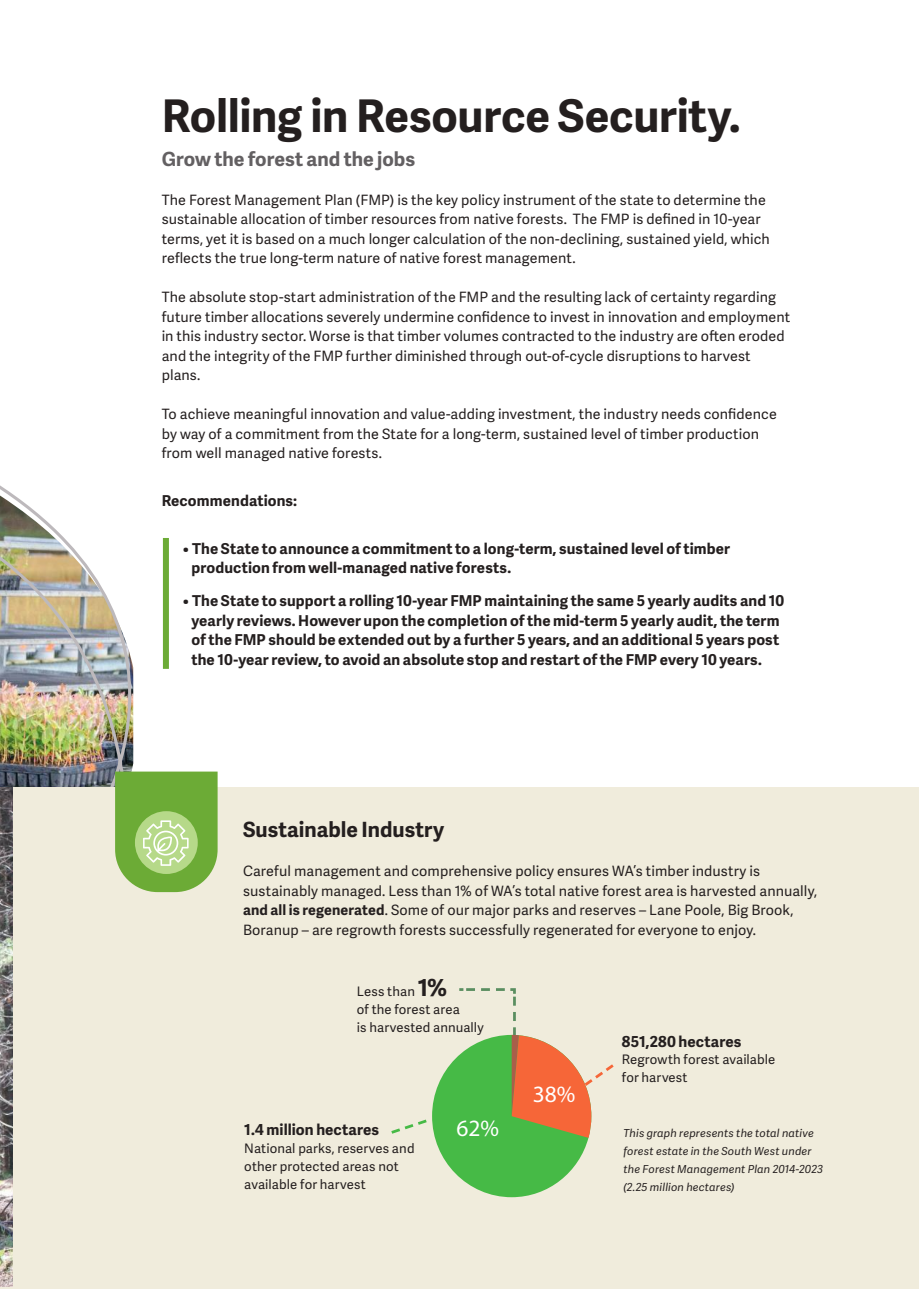
<style>
.page{position:relative;width:919px;height:1289px;background:#fff}
.page>*{position:absolute;margin:0;border:0;box-sizing:border-box;transform-origin:0 0}
.t1{font:700 45px "Adelle Sans";letter-spacing:-.005em;color:#241f1f}
.t2{font:23.4px "Myriad Pro";color:#fff}
.t3{font:700 21px "Adelle Sans";color:#241f1f}
.t4{font:700 19.5px "Adelle Sans";color:#636062}
.t5{font:700 15.15px "Adelle Sans";letter-spacing:.005em;color:#241f1f}
.t6{font:700 15px/19.5px "Adelle Sans";letter-spacing:.01em;color:#241f1f}
.t7{font:14.25px/19.5px "Adelle Sans";letter-spacing:.01em;color:#241f1f}
.t8{font:13.05px/17.9px "Adelle Sans";letter-spacing:.01em;color:#241f1f}
.t9{font:italic 11.1px/17.9px "Adelle Sans";letter-spacing:.015em;color:#241f1f}
.s1{font-weight:700}
.s2{font-weight:700;font-size:23.4px}
</style>
<div class="page">
<img style="left:0;top:485px;width:218px;height:301px">
<div style="left:163px;top:538px;width:6px;height:131px;background:#6cab36"></div>
<div style="left:13px;top:786px;width:905px;height:502px;background:#f0ecdc"></div>
<img style="left:0;top:788px;width:13px;height:498px">
<svg style="left:391px;top:988px;width:223px;height:209px"></svg>
<svg style="left:115px;top:771px;width:102px;height:121px;background:#8abc5b"></svg>
<h1 class="t1" style="left:162px;top:83px;width:580px">Rolling in Resource Security.</h1>
<h3 class="t4" style="left:162px;top:145px;width:255px">Grow the forest and the jobs</h3>
<p class="t7" style="left:162px;top:190px;width:609px">The Forest Management Plan (FMP) is the key policy instrument of the state to determine the sustainable allocation of timber resources from native forests. The FMP is defined in 10-year terms, yet it is based on a much longer calculation of the non-declining, sustained yield, which reflects the true long-term nature of native forest management.</p>
<p class="t7" style="left:162px;top:287px;width:630px">The absolute stop-start administration of the FMP and the resulting lack of certainty regarding future timber allocations severely undermine confidence to invest in innovation and employment in this industry sector. Worse is that timber volumes contracted to the industry are often eroded and the integrity of the FMP further diminished through out-of-cycle disruptions to harvest plans.</p>
<p class="t7" style="left:162px;top:404px;width:616px">To achieve meaningful innovation and value-adding investment, the industry needs confidence by way of a commitment from the State for a long-term, sustained level of timber production from well managed native forests.</p>
<p class="t6" style="left:162px;top:490px;width:137px">Recommendations:</p>
<p class="t6" style="left:191px;top:538px;width:540px;text-indent:-9px">• The State to announce a commitment to a long-term, sustained level of timber production from well-managed native forests.</p>
<p class="t6" style="left:191px;top:590px;width:594px;text-indent:-9px">• The State to support a rolling 10-year FMP maintaining the same 5 yearly audits and 10 yearly reviews. However upon the completion of the mid-term 5 yearly audit, the term of the FMP should be extended out by a further 5 years, and an additional 5 years post the 10-year review, to avoid an absolute stop and restart of the FMP every 10 years.</p>
<h3 class="t3" style="left:243px;top:814px;width:202px">Sustainable Industry</h3>
<p class="t7" style="left:243px;top:860px;width:575px">Careful management and comprehensive policy ensures WA’s timber industry is sustainably managed. Less than 1% of WA’s total native forest area is harvested annually, <span class="s1">and all is regenerated</span>. Some of our major parks and reserves – Lane Poole, Big Brook, Boranup – are regrowth forests successfully regenerated for everyone to enjoy.</p>
<p class="t8" style="left:357px;top:981px;width:128px">Less than <span class="s2">1%<br></span>of the forest area<br>is harvested annually</p>
<p class="t5" style="left:244px;top:1118px;width:136px">1.4 million hectares</p>
<p class="t8" style="left:244px;top:1138px;width:172px">National parks, reserves and other protected areas not available for harvest</p>
<h2 class="t2" style="left:456px;top:1113px;width:44px">62%</h2>
<h2 class="t2" style="left:533px;top:1079px;width:44px">38%</h2>
<p class="t5" style="left:622px;top:1030px;width:121px">851,280 hectares</p>
<p class="t8" style="left:622px;top:1050px;width:155px">Regrowth forest available for harvest</p>
<p class="t9" style="left:623px;top:1123px;width:201px">This graph represents the total native forest estate in the South West under the Forest Management Plan 2014-2023 (2.25 million hectares)</p>
</div>
